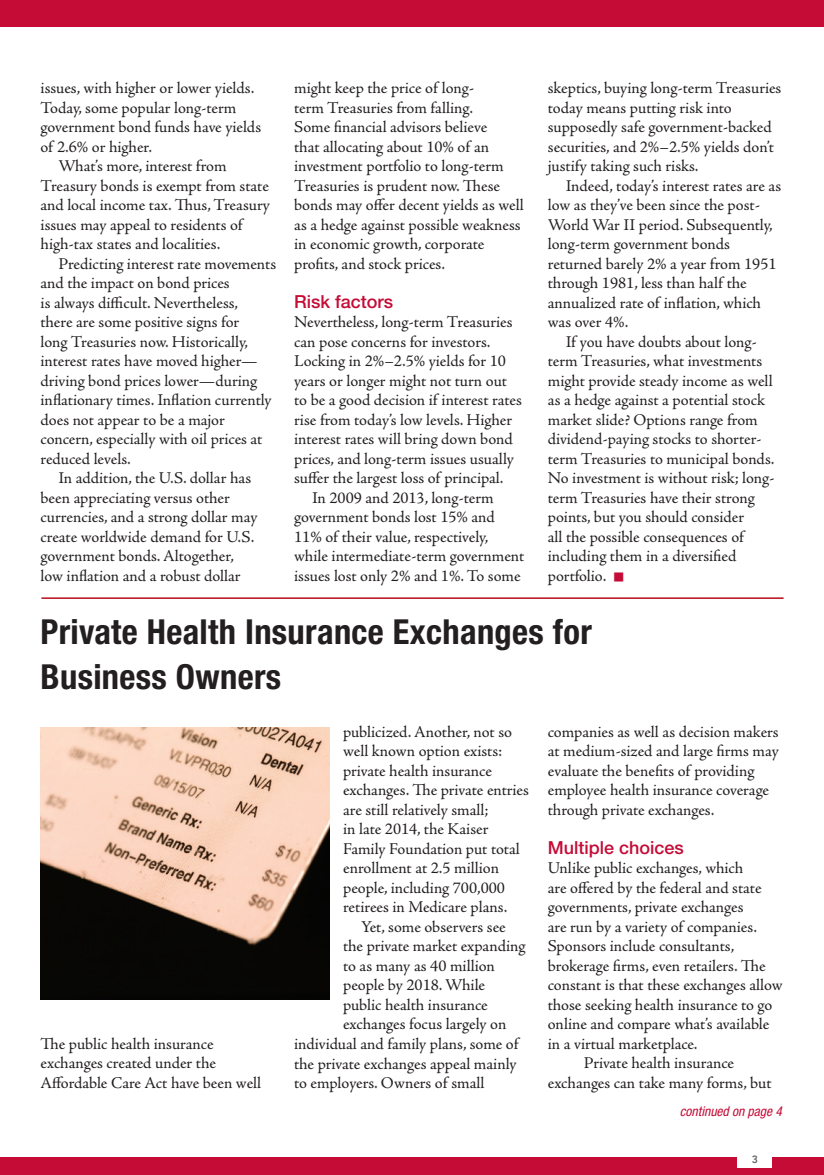
<style>
.page{position:relative;width:824px;height:1175px;background:#fff}
.page>*{position:absolute;margin:0;border:0;box-sizing:border-box;transform-origin:0 0}
.t1{font:700 condensed 34.5px/45px "Helvetica Neue";letter-spacing:.01em;color:#231f20}
.t2{font:500 18px "Helvetica Neue";color:#c40c37}
.t3{font:16.5px/19.5px "Adobe Jenson Pro";letter-spacing:-.005em;color:#231f20}
.t4{font:italic condensed 13.5px "Helvetica Neue";color:#c40c37}
.t5{font:800 10.5px "Avenir";color:#636366}
</style>
<div class="page">
<div style="left:0;top:0;width:824px;height:27px;background:#c40c37"></div>
<div style="left:0;top:1156px;width:824px;height:18px;background:#c40c37"></div>
<div style="left:737px;top:1149px;width:35px;height:19px;background:#fff"></div>
<hr style="left:41px;top:597px;width:742px;height:2px;background:#b50e1a">
<img style="left:40px;top:727px;width:289px;height:272px">
<p class="t3" style="left:40px;top:78px;width:215px">issues, with higher or lower yields.</p>
<p class="t3" style="left:40px;top:98px;width:197px">Today, some popular long-term</p>
<p class="t3" style="left:40px;top:117px;width:222px">government bond funds have yields</p>
<p class="t3" style="left:40px;top:137px;width:113px">of 2.6% or higher.</p>
<p class="t3" style="left:59px;top:156px;width:169px">What’s more, interest from</p>
<p class="t3" style="left:40px;top:176px;width:230px">Treasury bonds is exempt from state</p>
<p class="t3" style="left:40px;top:195px;width:231px">and local income tax. Thus, Treasury</p>
<p class="t3" style="left:40px;top:215px;width:203px">issues may appeal to residents of</p>
<p class="t3" style="left:40px;top:234px;width:181px">high-tax states and localities.</p>
<p class="t3" style="left:59px;top:254px;width:219px">Predicting interest rate movements</p>
<p class="t3" style="left:40px;top:273px;width:191px">and the impact on bond prices</p>
<p class="t3" style="left:40px;top:293px;width:199px">is always difficult. Nevertheless,</p>
<p class="t3" style="left:40px;top:312px;width:200px">there are some positive signs for</p>
<p class="t3" style="left:40px;top:332px;width:209px">long Treasuries now. Historically,</p>
<p class="t3" style="left:40px;top:351px;width:219px">interest rates have moved higher—</p>
<p class="t3" style="left:40px;top:371px;width:218px">driving bond prices lower—during</p>
<p class="t3" style="left:40px;top:390px;width:233px">inflationary times. Inflation currently</p>
<p class="t3" style="left:40px;top:410px;width:186px">does not appear to be a major</p>
<p class="t3" style="left:40px;top:429px;width:223px">concern, especially with oil prices at</p>
<p class="t3" style="left:40px;top:449px;width:92px">reduced levels.</p>
<p class="t3" style="left:59px;top:468px;width:194px">In addition, the U.S. dollar has</p>
<p class="t3" style="left:40px;top:488px;width:191px">been appreciating versus other</p>
<p class="t3" style="left:40px;top:507px;width:218px">currencies, and a strong dollar may</p>
<p class="t3" style="left:40px;top:527px;width:215px">create worldwide demand for U.S.</p>
<p class="t3" style="left:40px;top:546px;width:195px">government bonds. Altogether,</p>
<p class="t3" style="left:40px;top:566px;width:202px">low inflation and a robust dollar</p>
<p class="t3" style="left:548px;top:78px;width:235px">skeptics, buying long-term Treasuries today means putting risk into supposedly safe government-backed securities, and 2%–2.5% yields don’t justify taking such risks.</p>
<p class="t3" style="left:548px;top:176px;width:235px;text-indent:18px">Indeed, today’s interest rates are as low as they’ve been since the post-<br>World War II period. Subsequently, long-term government bonds returned barely 2% a year from 1951 through 1981, less than half the annualized rate of inflation, which was over 4%.</p>
<p class="t3" style="left:548px;top:332px;width:228px;text-indent:18px">If you have doubts about long&shy;term Treasuries, what investments might provide steady income as well as a hedge against a potential stock market slide? Options range from dividend-paying stocks to shorter&shy;term Treasuries to municipal bonds.<br>No investment is without risk; long&shy;term Treasuries have their strong points, but you should consider<br>all the possible consequences of including them in a diversified portfolio.</p>
<h1 class="t1" style="left:40px;top:609px;width:552px">Private Health Insurance Exchanges for<br>Business Owners</h1>
<p class="t3" style="left:294px;top:78px;width:231px">might keep the price of long-<br>term Treasuries from falling.<br>Some financial advisors believe<br>that allocating about 10% of an investment portfolio to long-term<br>Treasuries is prudent now. These bonds may offer decent yields as well as a hedge against possible weakness in economic growth, corporate profits, and stock prices.</p>
<p class="t2" style="left:294px;top:290px;width:101px">Risk factors</p>
<p class="t3" style="left:294px;top:312px;width:220px">Nevertheless, long-term Treasuries</p>
<p class="t3" style="left:294px;top:332px;width:198px">can pose concerns for investors.</p>
<p class="t3" style="left:294px;top:351px;width:213px">Locking in 2%–2.5% yields for 10</p>
<p class="t3" style="left:294px;top:371px;width:214px">years or longer might not turn out</p>
<p class="t3" style="left:294px;top:390px;width:229px">to be a good decision if interest rates</p>
<p class="t3" style="left:294px;top:410px;width:219px">rise from today’s low levels. Higher</p>
<p class="t3" style="left:294px;top:429px;width:220px">interest rates will bring down bond</p>
<p class="t3" style="left:294px;top:449px;width:221px">prices, and long-term issues usually</p>
<p class="t3" style="left:294px;top:468px;width:211px">suffer the largest loss of principal.</p>
<p class="t3" style="left:312px;top:488px;width:183px">In 2009 and 2013, long-term</p>
<p class="t3" style="left:294px;top:507px;width:202px">government bonds lost 15% and</p>
<p class="t3" style="left:294px;top:527px;width:196px">11% of their value, respectively,</p>
<p class="t3" style="left:294px;top:546px;width:232px">while intermediate-term government</p>
<p class="t3" style="left:294px;top:566px;width:228px">issues lost only 2% and 1%. To some</p>
<p class="t3" style="left:40px;top:1034px;width:222px">The public health insurance exchanges created under the<br>Affordable Care Act have been well</p>
<p class="t3" style="left:343px;top:722px;width:187px">publicized. Another, not so well known option exists: private health insurance exchanges. The private entries are still relatively small;<br>in late 2014, the Kaiser<br>Family Foundation put total enrollment at 2.5 million people, including 700,000 retirees in Medicare plans.</p>
<p class="t3" style="left:361px;top:917px;width:146px">Yet, some observers see</p>
<p class="t3" style="left:343px;top:936px;width:184px">the private market expanding</p>
<p class="t3" style="left:343px;top:956px;width:153px">to as many as 40 million</p>
<p class="t3" style="left:343px;top:975px;width:143px">people by 2018. While</p>
<p class="t3" style="left:343px;top:995px;width:146px">public health insurance</p>
<p class="t3" style="left:343px;top:1014px;width:165px">exchanges focus largely on</p>
<p class="t3" style="left:294px;top:1034px;width:226px">individual and family plans, some of</p>
<p class="t3" style="left:294px;top:1053px;width:224px">the private exchanges appeal mainly</p>
<p class="t3" style="left:294px;top:1073px;width:192px">to employers. Owners of small</p>
<p class="t3" style="left:547px;top:722px;width:232px">companies as well as decision makers at medium-sized and large firms may evaluate the benefits of providing employee health insurance coverage through private exchanges.</p>
<p class="t2" style="left:548px;top:836px;width:138px">Multiple choices</p>
<p class="t3" style="left:548px;top:858px;width:197px">Unlike public exchanges, which</p>
<p class="t3" style="left:548px;top:878px;width:215px">are offered by the federal and state</p>
<p class="t3" style="left:548px;top:897px;width:197px">governments, private exchanges</p>
<p class="t3" style="left:548px;top:917px;width:211px">are run by a variety of companies.</p>
<p class="t3" style="left:548px;top:936px;width:188px">Sponsors include consultants,</p>
<p class="t3" style="left:548px;top:956px;width:219px">brokerage firms, even retailers. The</p>
<p class="t3" style="left:548px;top:975px;width:236px">constant is that these exchanges allow</p>
<p class="t3" style="left:548px;top:995px;width:226px">those seeking health insurance to go</p>
<p class="t3" style="left:548px;top:1014px;width:223px">online and compare what’s available</p>
<p class="t3" style="left:548px;top:1034px;width:151px">in a virtual marketplace.</p>
<p class="t3" style="left:584px;top:1053px;width:152px">Private health insurance</p>
<p class="t3" style="left:548px;top:1073px;width:225px">exchanges can take many forms, but</p>
<p class="t4" style="left:679px;top:1103px;width:104px">continued on page 4</p>
<p class="t5" style="left:751px;top:1152px;width:8px">3</p>
</div>
